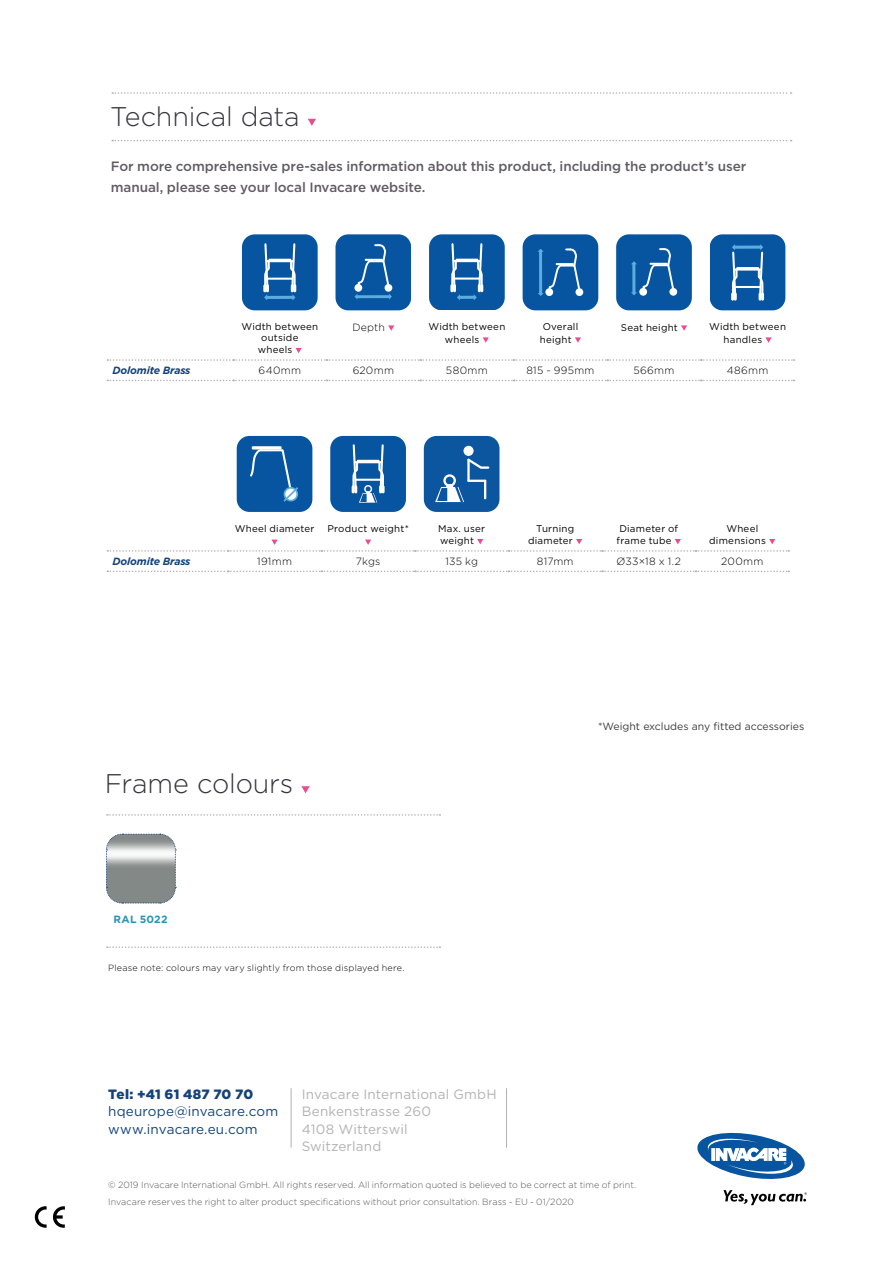
<style>
.page{position:relative;width:893px;height:1263px;background:#fff}
.page>*{position:absolute;margin:0;border:0;box-sizing:border-box;transform-origin:0 0}
.t1{font:300 27px "Gotham";letter-spacing:-.005em;color:#35353d}
.t2{font:500 13.5px/21px "Gotham";letter-spacing:-.005em;color:#605c63}
.t3{font:13.5px/17.2px "Gotham";letter-spacing:.01em;color:#b3b2b2}
.t4{font:13.5px/17.2px "Gotham";letter-spacing:.015em;color:#14427a}
.t5{font:900 13.5px "Gotham";color:#14427a}
.t6{font:300 10.5px "Gotham";letter-spacing:.03em;color:#000}
.t7{font:10.5px "Gotham";color:#3c3c3b}
.t8{font:italic 700 10.5px "Gotham";letter-spacing:-.015em;color:#14427a}
.t9{font:700 10.5px "Gotham";letter-spacing:.02em;color:#2993b7}
.t10{font:9.75px/12.6px "Gotham";letter-spacing:.025em;color:#000}
.t11{font:300 9px/17.2px "Gotham";letter-spacing:.005em;color:#575756}
.t12{font:300 9px "Gotham";letter-spacing:.025em;color:#000}
</style>
<div class="page">
<hr style="left:291px;top:1088px;width:1px;height:60px;background:#b3b2b2">
<hr style="left:506px;top:1088px;width:1px;height:60px;background:#b3b2b2">
<svg style="left:107px;top:946px;width:333px;height:2px"></svg>
<svg style="left:107px;top:814px;width:333px;height:2px"></svg>
<svg style="left:301px;top:786px;width:9px;height:7px"></svg>
<svg style="left:112px;top:92px;width:680px;height:2px"></svg>
<svg style="left:112px;top:140px;width:680px;height:1px"></svg>
<svg style="left:308px;top:119px;width:8px;height:7px"></svg>
<svg style="left:107px;top:359px;width:688px;height:2px"></svg>
<svg style="left:107px;top:380px;width:688px;height:1px"></svg>
<svg style="left:242px;top:234px;width:76px;height:76px;background:#2469ab"></svg>
<svg style="left:335px;top:234px;width:76px;height:76px;background:#1d64a9"></svg>
<svg style="left:429px;top:234px;width:76px;height:76px;background:#2368ab"></svg>
<svg style="left:523px;top:234px;width:75px;height:76px;background:#1c64a8"></svg>
<svg style="left:616px;top:234px;width:76px;height:76px;background:#1c64a8"></svg>
<svg style="left:710px;top:234px;width:75px;height:76px;background:#2268ab"></svg>
<svg style="left:296px;top:348px;width:6px;height:5px"></svg>
<svg style="left:388px;top:325px;width:6px;height:6px"></svg>
<svg style="left:483px;top:337px;width:6px;height:6px"></svg>
<svg style="left:575px;top:337px;width:6px;height:6px"></svg>
<svg style="left:681px;top:325px;width:6px;height:6px"></svg>
<svg style="left:765px;top:337px;width:7px;height:6px"></svg>
<svg style="left:107px;top:571px;width:682px;height:1px"></svg>
<svg style="left:237px;top:436px;width:75px;height:76px;background:#1d64a9"></svg>
<svg style="left:330px;top:436px;width:76px;height:76px;background:#266aac"></svg>
<svg style="left:424px;top:436px;width:75px;height:76px;background:#286aab"></svg>
<svg style="left:107px;top:539px;width:682px;height:13px"></svg>
<svg style="left:34px;top:1206px;width:31px;height:22px"></svg>
<svg style="left:106px;top:833px;width:70px;height:71px;background:#a1a7a7"></svg>
<svg style="left:697px;top:1132px;width:108px;height:47px"></svg>
<svg style="left:723px;top:1190px;width:84px;height:15px"></svg>
<h1 class="t1" style="left:110px;top:99px;width:191px">Technical data</h1>
<h2 class="t2" style="left:111px;top:155px;width:637px">For more comprehensive pre-sales information about this product, including the product’s user manual, please see your local Invacare website.</h2>
<p class="t10" style="left:241px;top:321px;width:78px;line-height:10.5px;text-align:center">Width between outside</p>
<p class="t10" style="left:258px;top:343px;width:36px">wheels</p>
<p class="t6" style="left:352px;top:320px;width:34px">Depth</p>
<p class="t10" style="left:445px;top:320px;width:62px;text-indent:-17px">Width between wheels</p>
<p class="t10" style="left:540px;top:320px;width:40px">Overall height</p>
<p class="t10" style="left:621px;top:321px;width:59px">Seat height</p>
<p class="t10" style="left:723px;top:320px;width:64px;text-indent:-14px">Width between handles</p>
<p class="t8" style="left:113px;top:364px;width:79px">Dolomite Brass</p>
<p class="t6" style="left:259px;top:364px;width:44px">640mm</p>
<p class="t6" style="left:353px;top:364px;width:43px">620mm</p>
<p class="t6" style="left:446px;top:364px;width:43px">580mm</p>
<p class="t6" style="left:526px;top:364px;width:70px">815 - 995mm</p>
<p class="t6" style="left:633px;top:364px;width:43px">566mm</p>
<p class="t6" style="left:727px;top:364px;width:43px">486mm</p>
<p class="t10" style="left:235px;top:522px;width:81px">Wheel diameter</p>
<p class="t10" style="left:327px;top:522px;width:83px">Product weight*</p>
<p class="t10" style="left:438px;top:522px;width:49px">Max. user weight</p>
<p class="t10" style="left:528px;top:522px;width:47px;text-align:right">Turning diameter</p>
<p class="t10" style="left:617px;top:522px;width:63px">Diameter of frame tube</p>
<p class="t10" style="left:709px;top:522px;width:58px;text-indent:17px">Wheel dimensions</p>
<p class="t8" style="left:113px;top:555px;width:79px">Dolomite Brass</p>
<p class="t6" style="left:257px;top:555px;width:36px">191mm</p>
<p class="t6" style="left:356px;top:555px;width:26px">7kgs</p>
<p class="t6" style="left:445px;top:555px;width:34px">135 kg</p>
<p class="t6" style="left:537px;top:555px;width:38px">817mm</p>
<p class="t6" style="left:616px;top:555px;width:66px">Ø33×18 x 1.2</p>
<p class="t6" style="left:721px;top:555px;width:44px">200mm</p>
<h1 class="t1" style="left:105px;top:767px;width:190px">Frame colours</h1>
<p class="t9" style="left:113px;top:912px;width:56px">RAL 5022</p>
<p class="t12" style="left:108px;top:962px;width:298px">Please note: colours may vary slightly from those displayed here.</p>
<h2 class="t5" style="left:108px;top:1085px;width:147px">Tel: +41 61 487 70 70</h2>
<h2 class="t4" style="left:108px;top:1102px;width:171px">hqeurope@invacare.com www.invacare.eu.com</h2>
<h2 class="t3" style="left:302px;top:1085px;width:196px">Invacare International GmbH<br>Benkenstrasse 260<br>4108 Witterswil<br>Switzerland</h2>
<p class="t7" style="left:598px;top:719px;width:208px">*Weight excludes any fitted accessories</p>
<p class="t11" style="left:108px;top:1176px;width:529px">© 2019 Invacare International GmbH. All rights reserved. All information quoted is believed to be correct at time of print.<br>Invacare reserves the right to alter product specifications without prior consultation. Brass - EU - 01/2020</p>
</div>
